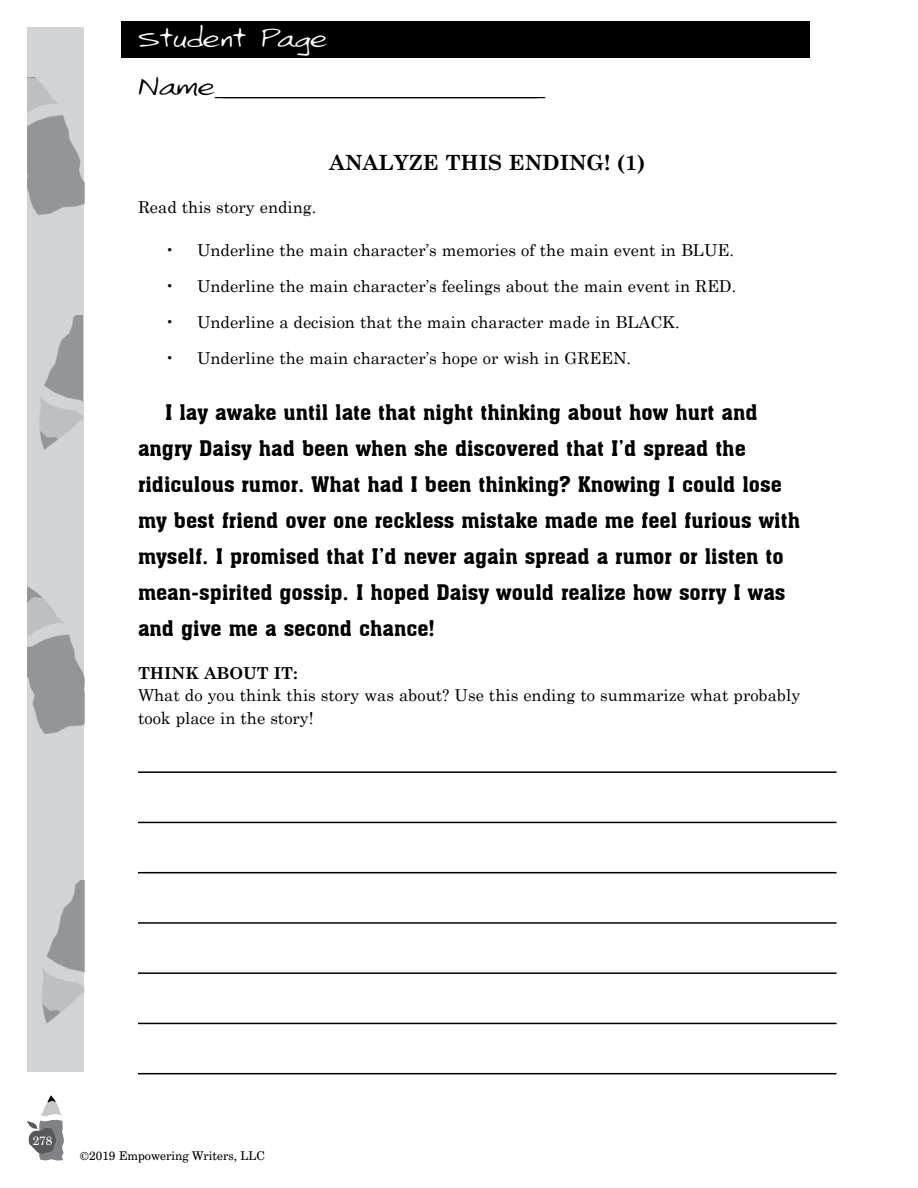
<style>
.page{position:relative;width:918px;height:1188px;background:#fff}
.page>*{position:absolute;margin:0;border:0;box-sizing:border-box;transform-origin:0 0}
.t1{font:25.5px "Century Schoolbook";color:#000;scale:1.15 1}
.t2{font:25.5px "Larkins Hand";color:#fff;scale:1.15 1}
.t3{font:21px/36px "Aachen BT";color:#000}
.t4{font:700 21px "Century Schoolbook";color:#000}
.t5{font:16.5px/22.5px "Century Schoolbook";color:#000}
.t6{font:12px "Century Schoolbook BT";color:#000}
.t7{font:12px "Century Schoolbook BT";color:#fff}
.s1{font-family:"Larkins Hand"}
.s2{font-weight:700}
</style>
<div class="page">
<svg style="left:27px;top:1095px;width:37px;height:66px"></svg>
<div style="left:122px;top:22px;width:688px;height:36px;background:#000"></div>
<div style="left:0;top:27px;width:84px;height:1045px;background:#d1d3d4"></div>
<img style="left:26px;top:564px;width:58px;height:222px">
<img style="left:26px;top:881px;width:58px;height:171px">
<img style="left:26px;top:78px;width:58px;height:188px">
<img style="left:26px;top:315px;width:57px;height:175px">
<div style="left:0;top:0;width:26px;height:1188px;background:#fff"></div>
<hr style="left:138px;top:771px;width:699px;height:2px;background:#000">
<hr style="left:138px;top:822px;width:699px;height:1px;background:#000">
<hr style="left:138px;top:872px;width:699px;height:1px;background:#000">
<hr style="left:138px;top:922px;width:699px;height:2px;background:#000">
<hr style="left:138px;top:972px;width:699px;height:2px;background:#000">
<hr style="left:138px;top:1023px;width:699px;height:1px;background:#000">
<hr style="left:138px;top:1073px;width:699px;height:1px;background:#000">
<p class="t2" style="left:136px;top:24px;width:168px">Student Page</p>
<p class="t1" style="left:136px;top:70px;width:357px"><span class="s1">N a m e</span> ____________________________________________</p>
<p class="t4" style="left:329px;top:150px;width:318px">ANALYZE THIS ENDING! (1)</p>
<p class="t5" style="left:138px;top:195px;width:180px">Read this story ending.</p>
<p class="t5" style="left:165px;top:238px;width:570px">• Underline the main character’s memories of the main event in BLUE.</p>
<p class="t5" style="left:165px;top:274px;width:573px">• Underline the main character’s feelings about the main event in RED.</p>
<p class="t5" style="left:165px;top:310px;width:516px">• Underline a decision that the main character made in BLACK.</p>
<p class="t5" style="left:165px;top:346px;width:468px">• Underline the main character’s hope or wish in GREEN.</p>
<p class="t3" style="left:138px;top:394px;width:664px;text-indent:27px">I lay awake until late that night thinking about how hurt and angry Daisy had been when she discovered that I’d spread the ridiculous rumor. What had I been thinking? Knowing I could lose my best friend over one reckless mistake made me feel furious with myself. I promised that I’d never again spread a rumor or listen to mean-spirited gossip. I hoped Daisy would realize how sorry I was and give me a second chance!</p>
<p class="t5" style="left:138px;top:661px;width:664px"><span class="s2">THINK ABOUT IT:<br></span>What do you think this story was about? Use this ending to summarize what probably took place in the story!</p>
<p class="t7" style="left:33px;top:1133px;width:21px">278</p>
<p class="t6" style="left:79px;top:1148px;width:187px">©2019 Empowering Writers, LLC</p>
</div>
